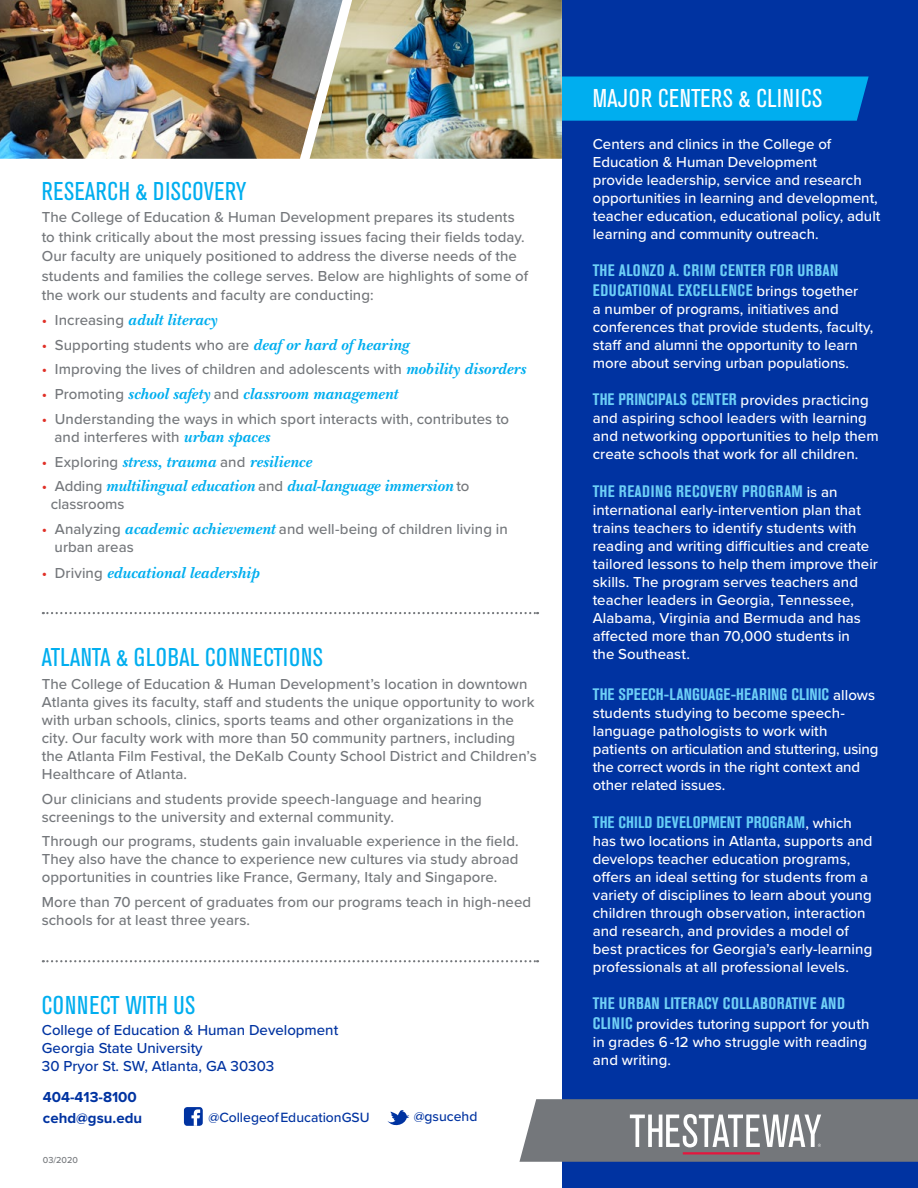
<style>
.page{position:relative;width:918px;height:1188px;background:#fff}
.page>*{position:absolute;margin:0;border:0;box-sizing:border-box;transform-origin:0 0}
.t1{font:condensed 25.5px "Akzidenz Grotesk BE";letter-spacing:.02em;color:#00aeef}
.t2{font:condensed 25.5px "Akzidenz Grotesk BE";letter-spacing:.02em;color:#fff}
.t3{font:italic 700 16.5px "New Baskerville";letter-spacing:.005em;color:#00aeef}
.t4{font:700 condensed 16.5px/19.5px "Akzidenz Grotesk BE";letter-spacing:.02em;color:#6dcff6}
.t5{font:700 condensed 16.5px "Akzidenz Grotesk BE";letter-spacing:.01em;color:#66cef6}
.t6{font:700 condensed 16.5px "Akzidenz Grotesk BE";letter-spacing:.02em;color:#71d0f6}
.t7{font:500 15px/18px "Proxima Nova";letter-spacing:.005em;color:#fff}
.t8{font:500 15px/18px "Proxima Nova";letter-spacing:.005em;color:#74777b}
.t9{font:500 15px/18px "Proxima Nova";color:#0033a1}
.t10{font:700 15px/21px "Proxima Nova";color:#0033a1}
.t11{font:500 13.95px "Proxima Nova";color:#0033a1}
.t12{font:500 9px "Proxima Nova";color:#74777b}
.s1{font-family:"Proxima Nova";font-weight:500;font-style:normal;font-size:15px;color:#e03128}
.s2{font-family:"Proxima Nova";font-weight:500;font-style:normal;font-size:15px;color:#74777b}
.s3{color:#e03128}
.s4{font-family:"New Baskerville";font-weight:700;font-style:italic;font-size:16.5px;color:#00aeef}
.s5{font-family:"Proxima Nova";font-weight:500;font-stretch:normal;font-size:15px;color:#fff}
.s6{font-family:"Akzidenz Grotesk BE";font-weight:700;font-stretch:condensed;font-size:16.5px;color:#71d0f6}
</style>
<div class="page">
<div style="left:562px;top:0;width:356px;height:1188px;background:#0033a1"></div>
<div style="left:562px;top:77px;width:307px;height:44px;background:#00aeef"></div>
<img style="left:0;top:0;width:310px;height:159px">
<img style="left:310px;top:0;width:252px;height:159px">
<svg style="left:43px;top:612px;width:495px;height:2px"></svg>
<svg style="left:43px;top:960px;width:495px;height:2px"></svg>
<div style="left:184px;top:1107px;width:19px;height:19px;background:#0033a1;border-radius:3px"></div>
<svg style="left:191px;top:1109px;width:9px;height:17px"></svg>
<svg style="left:387px;top:1110px;width:22px;height:16px"></svg>
<svg style="left:519px;top:1099px;width:399px;height:63px;background:#85868b"></svg>
<h1 class="t1" style="left:42px;top:177px;width:206px">RESEARCH &amp; DISCOVERY</h1>
<p class="t8" style="left:42px;top:207px;width:488px;line-height:19.5px">The College of Education &amp; Human Development prepares its students to think critically about the most pressing issues facing their fields today.<br>Our faculty are uniquely positioned to address the diverse needs of the students and families the college serves. Below are highlights of some of the work our students and faculty are conducting:</p>
<p class="t3" style="left:42px;top:310px;width:177px"><span class="s1">•</span> <span class="s2">Increasing</span> adult literacy</p>
<p class="t8" style="left:42px;top:335px;width:369px"><span class="s3">•</span> Supporting students who are <span class="s4">deaf or hard of hearing</span></p>
<p class="t8" style="left:42px;top:360px;width:485px"><span class="s3">•</span> Improving the lives of children and adolescents with <span class="s4">mobility disorders</span></p>
<p class="t3" style="left:42px;top:384px;width:358px"><span class="s1">•</span> <span class="s2">Promoting</span> school safety <span class="s2">and</span> classroom management</p>
<p class="t8" style="left:55px;top:409px;width:456px;text-indent:-13px"><span class="s3">•</span> Understanding the ways in which sport interacts with, contributes to and interferes with <span class="s4">urban spaces</span></p>
<p class="t3" style="left:42px;top:452px;width:272px"><span class="s1">•</span> <span class="s2">Exploring</span> stress, trauma <span class="s2">and</span> resilience</p>
<p class="t3" style="left:42px;top:477px;width:429px"><span class="s1">•</span> <span class="s2">Adding</span> multilingual education <span class="s2">and</span> dual-language immersion <span class="s2">to</span></p>
<p class="t8" style="left:51px;top:495px;width:75px">classrooms</p>
<p class="t8" style="left:55px;top:520px;width:455px;text-indent:-13px"><span class="s3">•</span> Analyzing <span class="s4">academic achievement</span> and well-being of children living in urban areas</p>
<p class="t3" style="left:42px;top:564px;width:219px"><span class="s1">•</span> <span class="s2">Driving</span> educational leadership</p>
<h1 class="t1" style="left:42px;top:643px;width:283px">ATLANTA &amp; GLOBAL CONNECTIONS</h1>
<p class="t8" style="left:42px;top:674px;width:497px">The College of Education &amp; Human Development’s location in downtown Atlanta gives its faculty, staff and students the unique opportunity to work with urban schools, clinics, sports teams and other organizations in the city. Our faculty work with more than 50 community partners, including the Atlanta Film Festival, the DeKalb County School District and Children’s Healthcare of Atlanta.</p>
<p class="t8" style="left:42px;top:789px;width:442px">Our clinicians and students provide speech-language and hearing screenings to the university and external community.</p>
<p class="t8" style="left:42px;top:832px;width:479px;text-align:justify">Through our programs, students gain invaluable experience in the field.<br>They also have the chance to experience new cultures via study abroad opportunities in countries like France, Germany, Italy and Singapore.</p>
<p class="t8" style="left:42px;top:892px;width:491px">More than 70 percent of graduates from our programs teach in high-need schools for at least three years.</p>
<h1 class="t1" style="left:42px;top:991px;width:155px">CONNECT WITH US</h1>
<p class="t9" style="left:42px;top:1020px;width:298px">College of Education &amp; Human Development<br>Georgia State University<br>30 Pryor St. SW, Atlanta, GA 30303</p>
<p class="t10" style="left:43px;top:1087px;width:101px">404-413-8100 cehd@gsu.edu</p>
<p class="t11" style="left:208px;top:1107px;width:163px">@CollegeofEducationGSU</p>
<p class="t12" style="left:43px;top:1153px;width:37px">03/2020</p>
<p class="t11" style="left:414px;top:1106px;width:65px">@gsucehd</p>
<h1 class="t2" style="left:593px;top:84px;width:231px">MAJOR CENTERS &amp; CLINICS</h1>
<p class="t7" style="left:593px;top:134px;width:289px">Centers and clinics in the College of Education &amp; Human Development<br>provide leadership, service and research opportunities in learning and development, teacher education, educational policy, adult learning and community outreach.</p>
<p class="t4" style="left:593px;top:261px;width:267px">THE ALONZO A. CRIM CENTER FOR URBAN<br>EDUCATIONAL EXCELLENCE <span class="s5">brings together</span></p>
<p class="t7" style="left:593px;top:299px;width:282px">a number of programs, initiatives and conferences that provide students, faculty, staff and alumni the opportunity to learn more about serving urban populations.</p>
<p class="t4" style="left:593px;top:390px;width:277px">THE PRINCIPALS CENTER <span class="s5">provides practicing</span></p>
<p class="t7" style="left:593px;top:409px;width:287px">and aspiring school leaders with learning and networking opportunities to help them create schools that work for all children.</p>
<p class="t4" style="left:593px;top:482px;width:246px">THE READING RECOVERY PROGRAM <span class="s5">is an</span></p>
<p class="t7" style="left:593px;top:500px;width:287px">international early-intervention plan that trains teachers to identify students with reading and writing difficulties and create tailored lessons to help them improve their skills. The program serves teachers and teacher leaders in Georgia, Tennessee, Alabama, Virginia and Bermuda and has affected more than 70,000 students in<br>the Southeast.</p>
<p class="t4" style="left:593px;top:685px;width:284px">THE SPEECH-LANGUAGE-HEARING CLINIC <span class="s5">allows</span></p>
<p class="t7" style="left:593px;top:704px;width:287px">students studying to become speech&shy;language pathologists to work with patients on articulation and stuttering, using the correct words in the right context and other related issues.</p>
<p class="t5" style="left:593px;top:813px;width:261px">THE CHILD DEVELOPMENT PROGRAM<span class="s5">, which</span></p>
<p class="t7" style="left:593px;top:831px;width:281px">has two locations in Atlanta, supports and develops teacher education programs, offers an ideal setting for students from a variety of disciplines to learn about young children through observation, interaction and research, and provides a model of best practices for Georgia’s early-learning professionals at all professional levels.</p>
<p class="t6" style="left:593px;top:994px;width:254px">THE URBAN LITERACY COLLABORATIVE AND</p>
<p class="t7" style="left:593px;top:1014px;width:278px"><span class="s6">CLINIC</span> provides tutoring support for youth in grades 6 -12 who struggle with reading and writing.</p>
</div>
